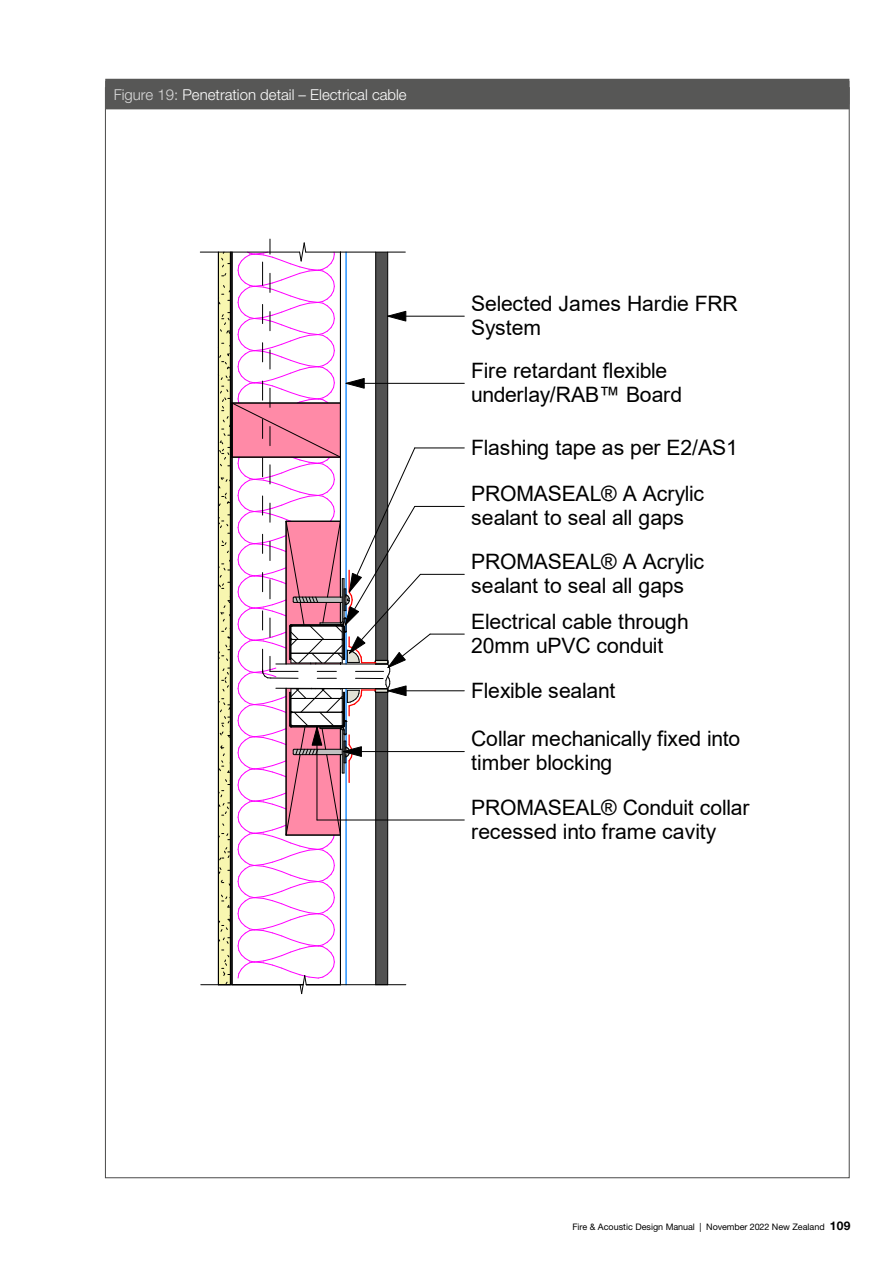
<style>
.page{position:relative;width:893px;height:1263px;background:#fff}
.page>*{position:absolute;margin:0;border:0;box-sizing:border-box;transform-origin:0 0}
.t1{font:21.15px/24px "Arial";letter-spacing:-.005em;color:#000}
.t2{font:300 15px "Helvetica Neue LT Pro";color:#fff}
.t3{font:9px "Helvetica Neue LTW1 G";color:#000}
.s1{font-family:"Helvetica Neue LTW1 G";color:#dadada}
.s2{font-weight:700;font-size:12px}
</style>
<div class="page">
<div style="left:105px;top:79px;width:744px;height:25px;background:#575756"></div>
<div style="left:105px;top:81px;width:744px;height:28px;background:#575756"></div>
<hr style="left:201px;top:984px;width:99px;height:1px;background:#000">
<hr style="left:200px;top:252px;width:100px;height:1px;background:#000">
<hr style="left:388px;top:316px;width:76px;height:1px;background:#000">
<hr style="left:346px;top:383px;width:118px;height:1px;background:#000">
<hr style="left:343px;top:751px;width:121px;height:1px;background:#000">
<hr style="left:430px;top:634px;width:34px;height:1px;background:#000">
<hr style="left:388px;top:690px;width:76px;height:1px;background:#000">
<hr style="left:317px;top:820px;width:147px;height:1px;background:#000">
<hr style="left:415px;top:448px;width:49px;height:1px;background:#000">
<hr style="left:415px;top:506px;width:49px;height:1px;background:#000">
<hr style="left:420px;top:574px;width:44px;height:1px;background:#000">
<svg style="left:217px;top:239px;width:214px;height:755px"></svg>
<p class="t2" style="left:114px;top:85px;width:294px"><span class="s1">Figure 19:</span> Penetration detail – Electrical cable</p>
<p class="t1" style="left:471px;top:291px;width:268px">Selected James Hardie FRR<br>System</p>
<p class="t1" style="left:471px;top:359px;width:212px">Fire retardant flexible underlay/RAB™ Board</p>
<p class="t1" style="left:471px;top:424px;width:268px;line-height:46.5px">Flashing tape as per E2/AS1<br>PROMASEAL® A Acrylic</p>
<p class="t1" style="left:471px;top:496px;width:234px;line-height:44px">sealant to seal all gaps<br>PROMASEAL® A Acrylic</p>
<p class="t1" style="left:471px;top:574px;width:214px">sealant to seal all gaps</p>
<p class="t1" style="left:471px;top:609px;width:219px">Electrical cable through<br>20mm uPVC conduit</p>
<p class="t1" style="left:471px;top:678px;width:145px">Flexible sealant</p>
<p class="t1" style="left:471px;top:727px;width:271px">Collar mechanically fixed into timber blocking</p>
<p class="t1" style="left:471px;top:795px;width:280px">PROMASEAL® Conduit collar recessed into frame cavity</p>
<p class="t3" style="left:572px;top:1221px;width:280px">Fire &amp; Acoustic Design Manual | November 2022 New Zealand <span class="s2">109</span></p>
</div>
